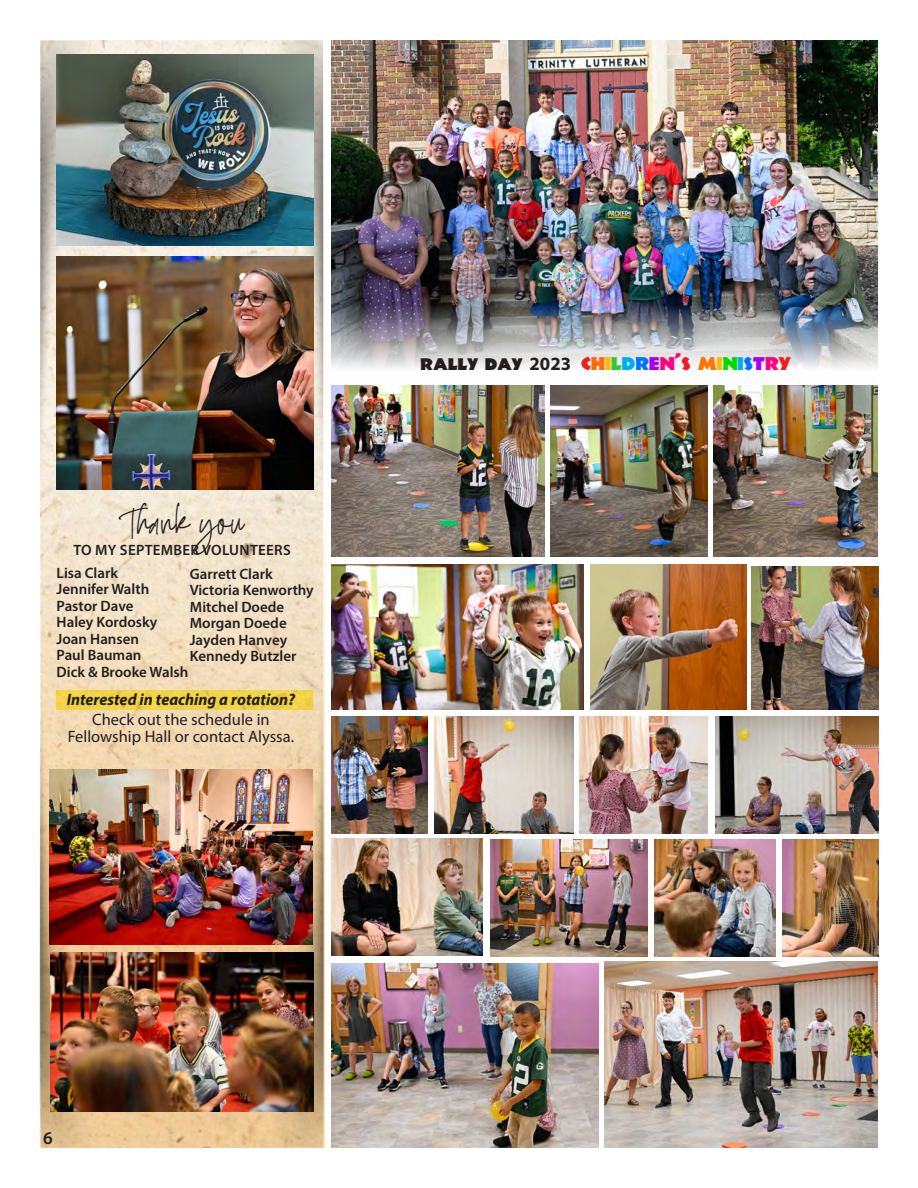
<style>
.page{position:relative;width:918px;height:1188px;background:#fff}
.page>*{position:absolute;margin:0;border:0;box-sizing:border-box;transform-origin:0 0}
.t1{font:31.5px "Alistonde";color:#231f20}
.t2{font:18.75px "Jungle Fever NF";color:#231f20}
.t3{font:600 18px "Myriad Pro";color:#231f20}
.t4{font:16.5px/16.5px "Myriad Pro";color:#231f20;text-align:center}
.t5{font:italic 700 16.5px "Myriad Pro";color:#231f20}
.t6{font:600 15px "Myriad Pro";color:#231f20}
.t7{font:600 15px "Myriad Pro";letter-spacing:.02em;color:#231f20}
.s1{font-family:"Myriad Pro";font-weight:700}
.s2{font-size:20.7px;color:#ed1d24}
.s3{font-size:20.7px;color:#ff6c03}
.s4{font-size:20.7px;color:#ffb901}
.s5{font-size:20.7px;color:#35c63e}
.s6{font-size:20.7px;color:#00aeef}
.s7{font-size:20.7px;color:#0073ff}
.s8{font-size:20.7px;color:#a700ef}
.s9{font-size:20.7px;color:#ff007e}
.s10{font-size:20.7px;color:#ff7300}
.s11{font-size:20.7px;color:#06d900}
</style>
<div class="page">
<svg style="left:109px;top:246px;width:215px;height:902px;background:#f0dbba"></svg>
<img style="left:40px;top:40px;width:69px;height:1108px">
<img style="left:255px;top:40px;width:69px;height:1107px">
<img style="left:332px;top:40px;width:546px;height:401px">
<img style="left:605px;top:962px;width:273px;height:185px">
<img style="left:332px;top:839px;width:151px;height:117px">
<img style="left:50px;top:769px;width:262px;height:175px">
<img style="left:51px;top:952px;width:263px;height:159px">
<img style="left:714px;top:386px;width:164px;height:170px">
<img style="left:590px;top:564px;width:156px;height:145px">
<img style="left:332px;top:564px;width:251px;height:145px">
<img style="left:332px;top:386px;width:213px;height:170px">
<img style="left:580px;top:717px;width:127px;height:117px">
<img style="left:332px;top:963px;width:267px;height:185px">
<img style="left:783px;top:839px;width:96px;height:117px">
<img style="left:654px;top:839px;width:122px;height:117px">
<img style="left:752px;top:566px;width:127px;height:143px">
<img style="left:490px;top:839px;width:157px;height:117px">
<img style="left:434px;top:717px;width:139px;height:117px">
<img style="left:715px;top:717px;width:164px;height:117px">
<img style="left:332px;top:717px;width:96px;height:117px">
<img style="left:550px;top:386px;width:157px;height:170px">
<img style="left:56px;top:54px;width:257px;height:192px">
<div style="left:57px;top:691px;width:256px;height:19px;background:#f2d448"></div>
<img style="left:56px;top:256px;width:257px;height:233px">
<p class="t1" style="left:118px;top:504px;width:127px">Thank you</p>
<p class="t7" style="left:73px;top:541px;width:219px">TO MY SEPTEMBER VOLUNTEERS</p>
<p class="t6" style="left:57px;top:563px;width:63px">Lisa Clark</p>
<p class="t6" style="left:57px;top:580px;width:94px">Jennifer Walth</p>
<p class="t6" style="left:57px;top:596px;width:78px">Pastor Dave</p>
<p class="t6" style="left:57px;top:613px;width:102px">Haley Kordosky</p>
<p class="t6" style="left:57px;top:629px;width:84px">Joan Hansen</p>
<p class="t6" style="left:57px;top:646px;width:86px">Paul Bauman</p>
<p class="t6" style="left:57px;top:662px;width:133px">Dick &amp; Brooke Walsh</p>
<p class="t5" style="left:67px;top:689px;width:230px">Interested in teaching a rotation?</p>
<p class="t4" style="left:68px;top:711px;width:228px">Check out the schedule in<br>Fellowship Hall or contact Alyssa.</p>
<p class="t6" style="left:190px;top:564px;width:84px">Garrett Clark</p>
<p class="t6" style="left:190px;top:581px;width:125px">Victoria Kenworthy</p>
<p class="t6" style="left:190px;top:597px;width:96px">Mitchel Doede</p>
<p class="t6" style="left:190px;top:614px;width:98px">Morgan Doede</p>
<p class="t6" style="left:190px;top:630px;width:99px">Jayden Hanvey</p>
<p class="t6" style="left:190px;top:647px;width:108px">Kennedy Butzler</p>
<p class="t2" style="left:420px;top:353px;width:372px">RALLY DAY <span class="s1">2023</span> <span class="s2">C</span><span class="s3">H</span><span class="s4">I</span><span class="s5">L</span><span class="s6">D</span><span class="s7">R</span><span class="s8">E</span><span class="s9">N’</span><span class="s2">S</span> <span class="s10">M</span><span class="s4">I</span><span class="s11">N</span><span class="s6">I</span><span class="s7">S</span><span class="s8">T</span><span class="s9">R</span><span class="s2">Y</span></p>
<p class="t3" style="left:43px;top:1126px;width:11px">6</p>
</div>
